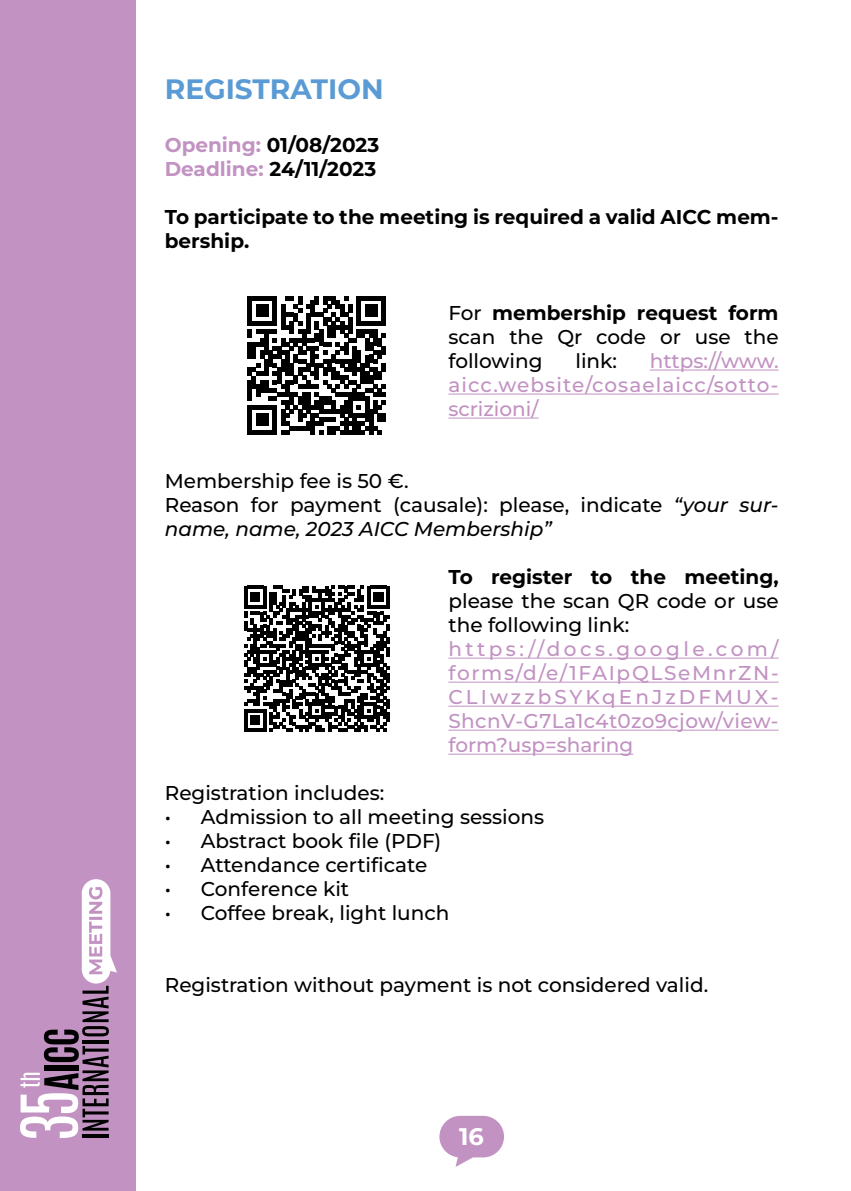
<style>
.page{position:relative;width:851px;height:1191px;background:#fff}
.page>*{position:absolute;margin:0;border:0;box-sizing:border-box;transform-origin:0 0}
.t1{font:100 28px "Montserrat";color:#5b9bd5}
.t2{font:100 24px "Montserrat";color:#fff}
.t3{font:500 20px/24px "Montserrat";color:#000}
.t4{font:500 20px/24px "Montserrat";letter-spacing:.02em;color:#c292c2;text-align:justify}
.t5{font:100 20px/24px "Montserrat";color:#000}
.s1{color:#c292c2}
.s2{font-weight:100}
.s3{font-style:italic}
</style>
<div class="page">
<svg style="left:439px;top:1115px;width:65px;height:52px"></svg>
<div style="left:0;top:0;width:135px;height:1191px;background:#c292c2"></div>
<svg style="left:20px;top:879px;width:97px;height:259px"></svg>
<hr style="left:649px;top:369px;width:129px;height:1px;background:#c292c2">
<hr style="left:448px;top:393px;width:330px;height:1px;background:#c292c2">
<hr style="left:448px;top:417px;width:90px;height:1px;background:#c292c2">
<hr style="left:448px;top:657px;width:330px;height:1px;background:#c292c2">
<hr style="left:448px;top:681px;width:330px;height:1px;background:#c292c2">
<hr style="left:448px;top:705px;width:330px;height:1px;background:#c292c2">
<hr style="left:448px;top:729px;width:330px;height:1px;background:#c292c2">
<hr style="left:448px;top:753px;width:185px;height:1px;background:#c292c2">
<svg style="left:248px;top:296px;width:138px;height:138px"></svg>
<svg style="left:244px;top:586px;width:146px;height:145px"></svg>
<hr style="left:386px;top:699px;width:4px;height:10px;background:#000">
<hr style="left:386px;top:712px;width:4px;height:10px;background:#000">
<h1 class="t1" style="left:165px;top:71px;width:220px">REGISTRATION</h1>
<p class="t5" style="left:165px;top:132px;width:216px"><span class="s1">Opening:</span> 01/08/2023<br><span class="s1">Deadline:</span> 24/11/2023</p>
<p class="t5" style="left:165px;top:204px;width:615px">To participate to the meeting is required a valid AICC mem&shy;bership.</p>
<p class="t3" style="left:448px;top:300px;width:331px;text-align:justify">For <span class="s2">membership request form </span>scan the Qr code or use the following</p>
<p class="t4" style="left:448px;top:348px;width:331px;text-indent:201px">https://www. aicc.website/cosaelaicc/sotto&shy;scrizioni/</p>
<p class="t3" style="left:575px;top:348px;width:43px">link:</p>
<p class="t3" style="left:165px;top:468px;width:615px">Membership fee is 50 €.<br>Reason for payment (causale): please, indicate <span class="s3">“your sur&shy;name, name, 2023 AICC Membership”</span></p>
<p class="t5" style="left:448px;top:564px;width:331px">To register to the meeting,</p>
<p class="t3" style="left:448px;top:588px;width:331px">please the scan QR code or use the following link:</p>
<p class="t4" style="left:448px;top:636px;width:332px">https://docs.google.com/ forms/d/e/1FAIpQLSeMnrZN-CLIwzzbSYKqEnJzDFMUX-ShcnV-G7La1c4t0zo9cjow/view&shy;form?usp=sharing</p>
<p class="t3" style="left:165px;top:780px;width:221px">Registration includes:</p>
<p class="t3" style="left:165px;top:804px;width:381px">• Admission to all meeting sessions</p>
<p class="t3" style="left:165px;top:828px;width:278px">• Abstract book file (PDF)</p>
<p class="t3" style="left:165px;top:852px;width:264px">• Attendance certificate</p>
<p class="t3" style="left:165px;top:876px;width:186px">• Conference kit</p>
<p class="t3" style="left:165px;top:900px;width:286px">• Coffee break, light lunch</p>
<p class="t3" style="left:165px;top:972px;width:545px">Registration without payment is not considered valid.</p>
<p class="t2" style="left:459px;top:1120px;width:26px">16</p>
</div>
